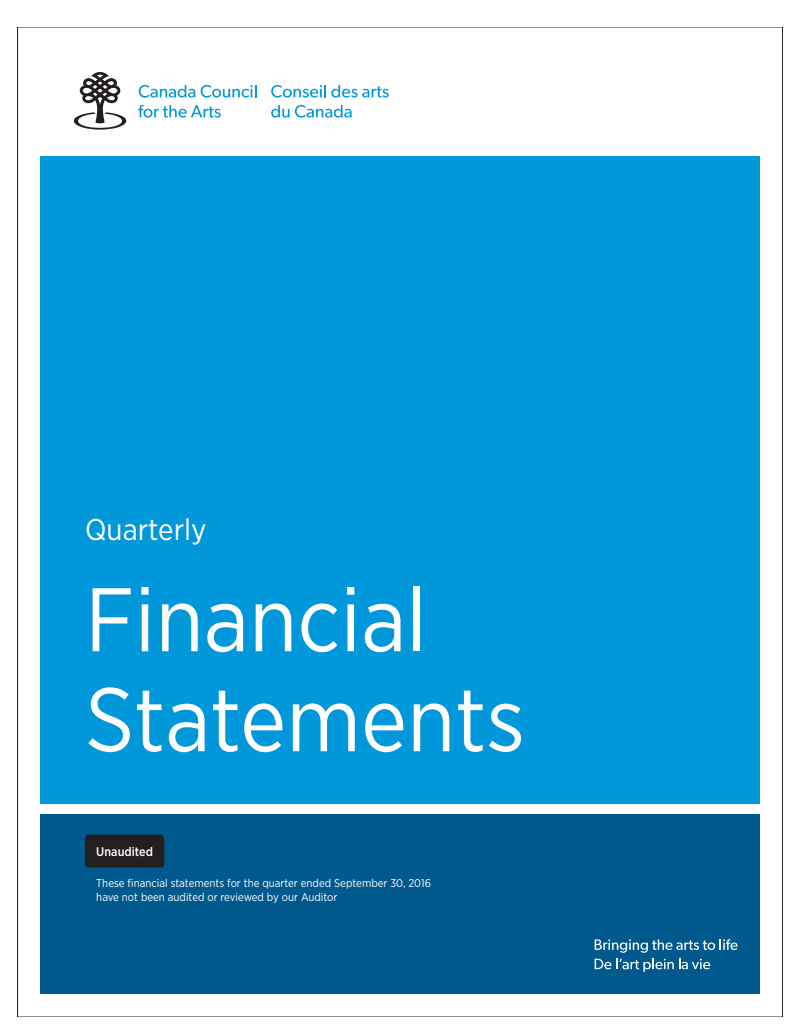
<style>
.page{position:relative;width:810px;height:1035px;background:#fff}
.page>*{position:absolute;margin:0;border:0;box-sizing:border-box;transform-origin:0 0}
.t1{font:90px/100px "Gotham Narrow";color:#fff}
.t2{font:30px "Gotham Narrow";color:#fff}
.t3{font:500 12.5px "Gotham Narrow";color:#fff}
.t4{font:11.25px/13.5px "Gotham Narrow";color:#fff}
</style>
<div class="page">
<div style="left:40px;top:156px;width:720px;height:648px;background:#0097db"></div>
<div style="left:40px;top:815px;width:720px;height:179px;background:#00598c"></div>
<svg style="left:595px;top:939px;width:143px;height:14px"></svg>
<svg style="left:595px;top:959px;width:115px;height:13px"></svg>
<div style="left:85px;top:835px;width:79px;height:32px;background:#231f20"></div>
<svg style="left:271px;top:85px;width:118px;height:13px"></svg>
<svg style="left:271px;top:105px;width:81px;height:13px"></svg>
<svg style="left:139px;top:85px;width:56px;height:13px"></svg>
<svg style="left:201px;top:85px;width:56px;height:13px"></svg>
<svg style="left:138px;top:105px;width:83px;height:13px"></svg>
<svg style="left:73px;top:72px;width:54px;height:58px"></svg>
<h2 class="t2" style="left:85px;top:511px;width:123px">Quarterly</h2>
<h1 class="t1" style="left:85px;top:568px;width:441px">Financial<br>Statements</h1>
<p class="t3" style="left:96px;top:844px;width:58px">Unaudited</p>
<p class="t4" style="left:96px;top:876px;width:336px">These financial statements for the quarter ended September 30, 2016 have not been audited or reviewed by our Auditor</p>
</div>
